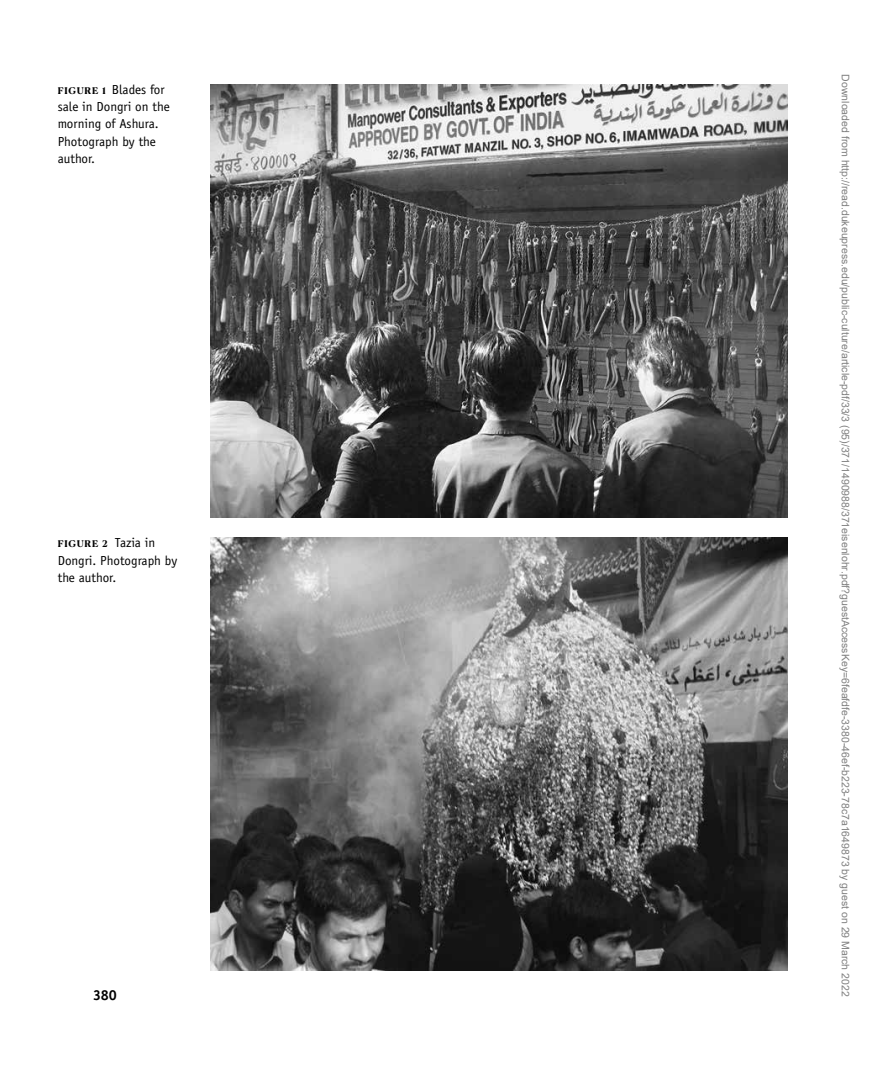
<style>
.page{position:relative;width:882px;height:1071px;background:#fff}
.page>*{position:absolute;margin:0;border:0;box-sizing:border-box;transform-origin:0 0}
.t1{font:700 14.35px "Officina Sans Std";color:#000}
.t2{font:13.12px/17.5px "Officina Sans Std";color:#000}
.t3{font:10.5px "Arial";color:#808080}
.t4{font:700 9.1px "Canela Text";letter-spacing:.085em;color:#000}
.s1{font-family:"Canela Text";font-weight:700;font-size:9.1px}
.s2{font-family:"Officina Sans Std";font-weight:400;font-size:13.12px}
</style>
<div class="page">
<img style="left:210px;top:84px;width:578px;height:433px">
<img style="left:210px;top:538px;width:578px;height:433px">
<p class="t2" style="left:58px;top:80px;width:114px"><span class="s1">FIGURE 1</span> Blades for sale in Dongri on the morning of Ashura.<br>Photograph by the author.</p>
<p class="t4" style="left:58px;top:535px;width:99px">FIGURE 2 <span class="s2">Tazia in</span></p>
<p class="t2" style="left:58px;top:551px;width:121px">Dongri. Photograph by the author.</p>
<h1 class="t1" style="left:93px;top:986px;width:25px">380</h1>
<p class="t3" style="left:849px;top:74px;width:924px;rotate:90deg">Downloaded from http://read.dukeupress.edu/public-culture/article-pdf/33/3 (95)/371/1490988/371eisenlohr.pdf?guestAccessKey=6feafdfe-3380-46ef-b223-78c7a1649873 by guest on 29 March 2022</p>
</div>
